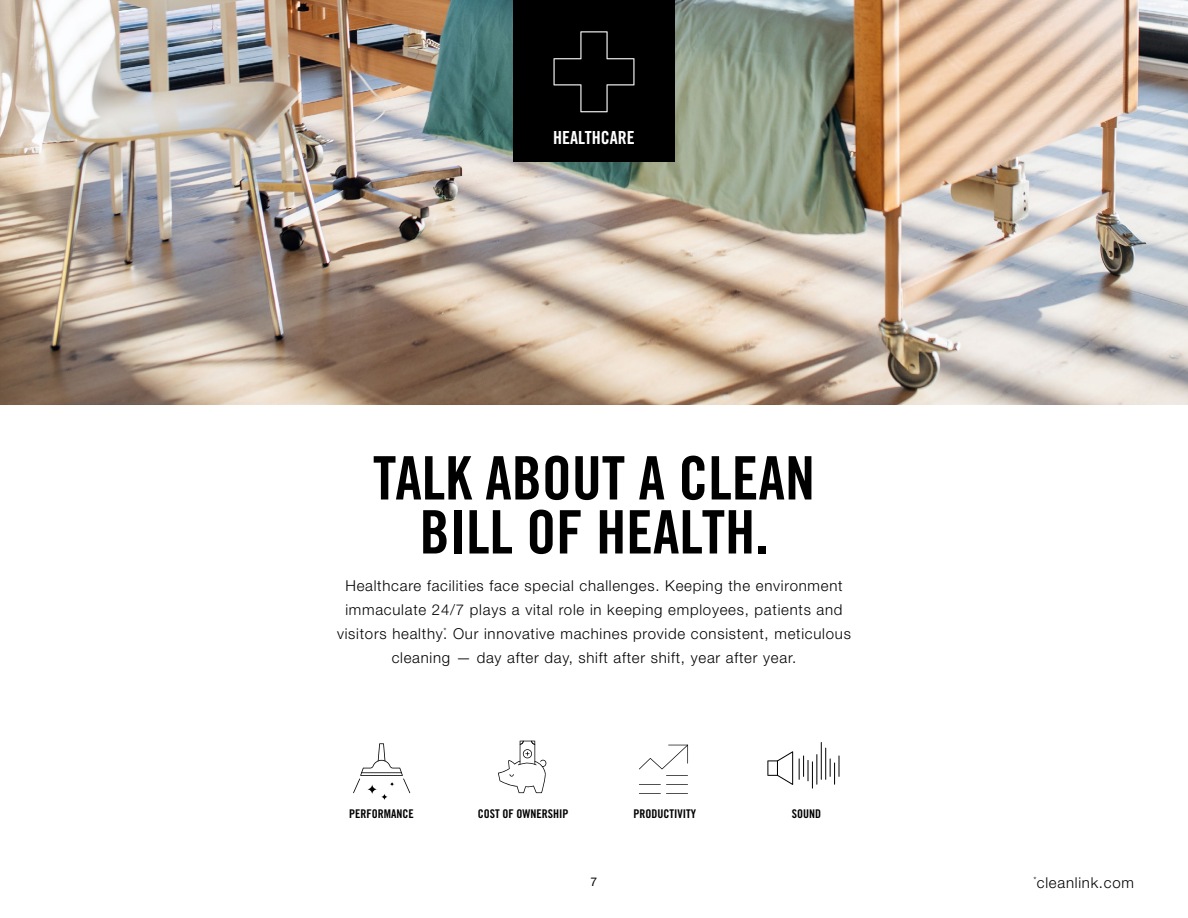
<style>
.page{position:relative;width:1188px;height:918px;background:#fff}
.page>*{position:absolute;margin:0;border:0;box-sizing:border-box;transform-origin:0 0}
.t1{font:60px/54px "Trade Gothic LT Std Bd Cn 20";color:#000;text-align:center}
.t2{font:18px "Trade Gothic LT Std Bd Cn 20";color:#fff}
.t3{font:300 15px/24px "Helvetica Neue LT Std";letter-spacing:.05em;color:#000;text-align:center}
.t4{font:12px "Trade Gothic LT Std Bd Cn 20";color:#000}
.t5{font:12px "Helvetica Neue LT Std";color:#000}
</style>
<div class="page">
<img style="left:0;top:0;width:1188px;height:405px">
<div style="left:513px;top:0;width:162px;height:162px;background:#000"></div>
<svg style="left:553px;top:31px;width:81px;height:81px"></svg>
<svg style="left:381px;top:793px;width:7px;height:7px"></svg>
<svg style="left:353px;top:743px;width:57px;height:50px"></svg>
<svg style="left:498px;top:741px;width:49px;height:52px"></svg>
<svg style="left:639px;top:745px;width:49px;height:24px"></svg>
<svg style="left:639px;top:793px;width:49px;height:1px"></svg>
<svg style="left:639px;top:784px;width:49px;height:1px"></svg>
<svg style="left:666px;top:775px;width:22px;height:1px"></svg>
<svg style="left:767px;top:751px;width:26px;height:34px"></svg>
<hr style="left:816px;top:754px;width:1px;height:31px;background:#000">
<hr style="left:821px;top:742px;width:1px;height:38px;background:#000">
<hr style="left:825px;top:748px;width:1px;height:32px;background:#000">
<svg style="left:799px;top:756px;width:14px;height:33px"></svg>
<svg style="left:830px;top:756px;width:10px;height:29px"></svg>
<p class="t2" style="left:553px;top:126px;width:83px">HEALTHCARE</p>
<h1 class="t1" style="left:373px;top:451px;width:444px">TALK ABOUT A CLEAN<br>BILL OF HEALTH.</h1>
<p class="t3" style="left:337px;top:574px;width:515px">Healthcare facilities face special challenges. Keeping the environment immaculate 24/7 plays a vital role in keeping employees, patients and visitors healthy<sup>*</sup>. Our innovative machines provide consistent, meticulous cleaning — day after day, shift after shift, year after year.</p>
<p class="t4" style="left:349px;top:806px;width:66px">PERFORMANCE</p>
<p class="t4" style="left:478px;top:806px;width:92px">COST OF OWNERSHIP</p>
<p class="t4" style="left:633px;top:806px;width:64px">PRODUCTIVITY</p>
<p class="t4" style="left:792px;top:806px;width:31px">SOUND</p>
<p class="t5" style="left:591px;top:875px;width:8px">7</p>
<p class="t3" style="left:1033px;top:871px;width:102px"><sup>*</sup>cleanlink.com</p>
</div>
